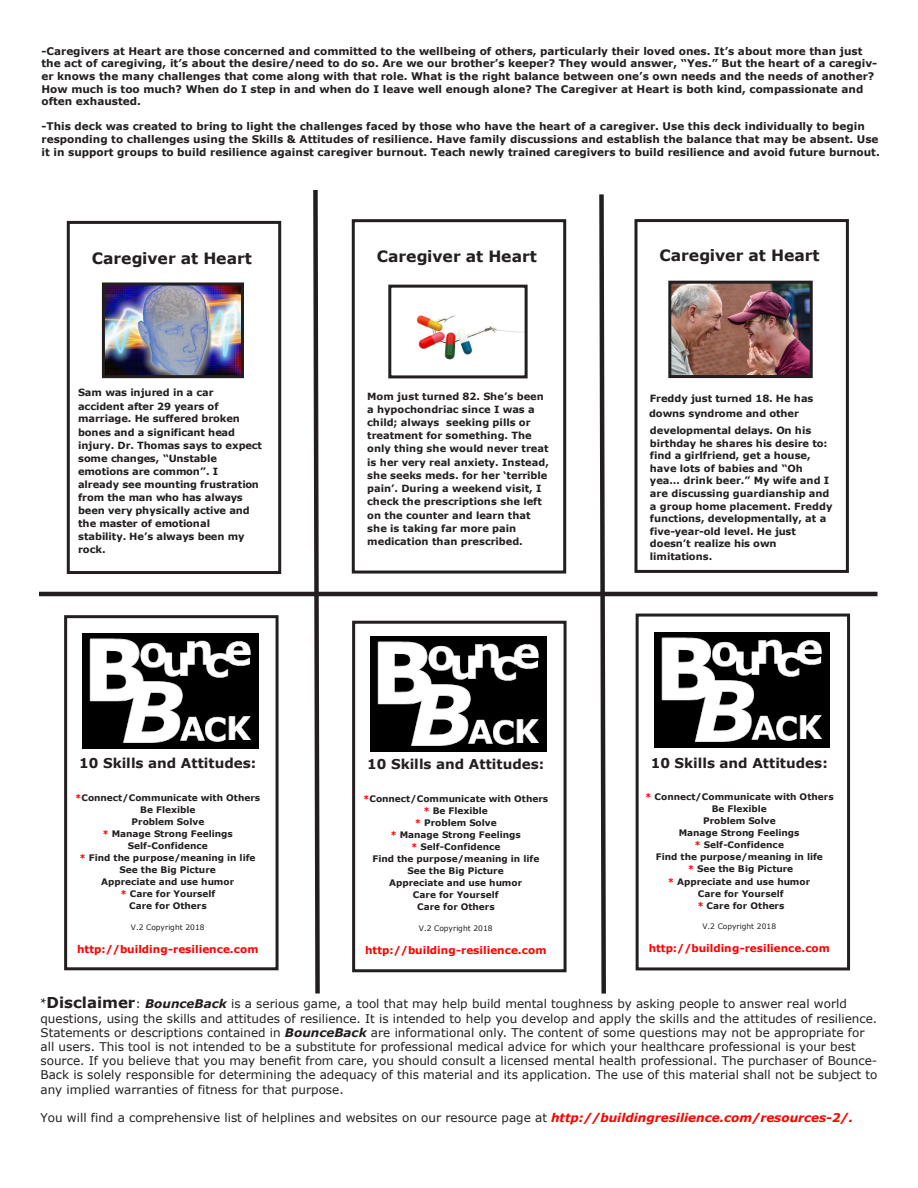
<style>
.page{position:relative;width:918px;height:1188px;background:#fff}
.page>*{position:absolute;margin:0;border:0;box-sizing:border-box;transform-origin:0 0}
.t1{font:700 15.6px "Verdana";color:#231f20}
.t2{font:700 13.5px "Verdana";color:#231f20}
.t3{font:12px/14.1px "Verdana";color:#231f20}
.t4{font:700 10.5px/12.6px "Verdana";color:#231f20}
.t5{font:700 10.5px "Verdana";color:#f00}
.t6{font:700 9.9px/13px "Verdana";color:#231f20}
.t7{font:700 9px/12px "Verdana";color:#231f20;text-align:center}
.t8{font:7.5px "Verdana";letter-spacing:.005em;color:#231f20}
.s1{color:#f00}
.s2{font-family:"Minion Pro";font-weight:700;font-size:15px}
.s3{font-weight:700;font-size:15px}
.s4{font-weight:700;font-style:italic}
.s5{font-weight:700;font-style:italic;color:#f00}
</style>
<div class="page">
<div style="left:67px;top:221px;width:214px;height:353px;border:3px solid #231f20"></div>
<img style="left:106px;top:286px;width:134px;height:88px">
<div style="left:102px;top:282px;width:142px;height:96px;border:3px solid #231f20"></div>
<div style="left:352px;top:219px;width:214px;height:355px;border:3px solid #231f20"></div>
<img style="left:416px;top:315px;width:108px;height:45px">
<div style="left:388px;top:285px;width:140px;height:93px;border:3px solid #231f20"></div>
<div style="left:634px;top:219px;width:215px;height:354px;border:3px solid #231f20"></div>
<img style="left:672px;top:285px;width:137px;height:89px">
<div style="left:668px;top:281px;width:145px;height:97px;border:3px solid #231f20"></div>
<div style="left:64px;top:615px;width:215px;height:355px;border:3px solid #231f20"></div>
<img style="left:83px;top:633px;width:175px;height:115px">
<div style="left:352px;top:621px;width:215px;height:351px;border:3px solid #231f20"></div>
<img style="left:371px;top:637px;width:175px;height:115px">
<div style="left:636px;top:614px;width:214px;height:356px;border:3px solid #231f20"></div>
<img style="left:654px;top:633px;width:176px;height:114px">
<svg style="left:311px;top:190px;width:11px;height:804px"></svg>
<svg style="left:597px;top:194px;width:11px;height:800px"></svg>
<hr style="left:39px;top:592px;width:839px;height:4px;background:#231f20">
<p class="t4" style="left:41px;top:44px;width:837px">-Caregivers at Heart are those concerned and committed to the wellbeing of others, particularly their loved ones. It’s about more than just the act of caregiving, it’s about the desire/need to do so. Are we our brother’s keeper? They would answer, “Yes.” But the heart of a caregiv&shy;er knows the many challenges that come along with that role. What is the right balance between one’s own needs and the needs of another?<br>How much is too much? When do I step in and when do I leave well enough alone? The Caregiver at Heart is both kind, compassionate and often exhausted.</p>
<p class="t4" style="left:41px;top:120px;width:840px">-This deck was created to bring to light the challenges faced by those who have the heart of a caregiver. Use this deck individually to begin responding to challenges using the Skills &amp; Attitudes of resilience. Have family discussions and establish the balance that may be absent. Use it in support groups to build resilience against caregiver burnout. Teach newly trained caregivers to build resilience and avoid future burnout.</p>
<p class="t1" style="left:92px;top:247px;width:162px">Caregiver at Heart</p>
<p class="t6" style="left:78px;top:386px;width:186px">Sam was injured in a car accident after 29 years of marriage. He suffered broken bones and a significant head injury. Dr. Thomas says to expect some changes, “Unstable emotions are common”. I<br>already see mounting frustration from the man who has always been very physically active and the master of emotional<br>stability. He’s always been my rock.</p>
<p class="t2" style="left:79px;top:754px;width:179px">10 Skills and Attitudes:</p>
<p class="t7" style="left:75px;top:792px;width:187px"><span class="s1">*</span>Connect/Communicate with Others<br>Be Flexible<br>Problem Solve<br><span class="s1">*</span> Manage Strong Feelings<br>Self-Confidence<br><span class="s1">*</span> Find the purpose/meaning in life<br>See the Big Picture<br>Appreciate and use humor<br><span class="s1">*</span> Care for Yourself<br>Care for Others</p>
<p class="t8" style="left:131px;top:922px;width:75px">V.2 Copyright 2018</p>
<p class="t5" style="left:77px;top:941px;width:183px">http://building-resilience.com</p>
<p class="t1" style="left:377px;top:245px;width:162px">Caregiver at Heart</p>
<p class="t6" style="left:367px;top:389px;width:183px">Mom just turned 82. She’s been a hypochondriac since I was a child; always seeking pills or treatment for something. The only thing she would never treat is her very real anxiety. Instead, she seeks meds. for her ‘terrible pain’. During a weekend visit, I check the prescriptions she left on the counter and learn that she is taking far more pain medication than prescribed.</p>
<p class="t2" style="left:367px;top:755px;width:179px">10 Skills and Attitudes:</p>
<p class="t7" style="left:363px;top:792px;width:187px"><span class="s1">*</span>Connect/Communicate with Others <span class="s1">*</span> Be Flexible<br><span class="s1">*</span> Problem Solve<br><span class="s1">*</span> Manage Strong Feelings<br><span class="s1">*</span> Self-Confidence<br>Find the purpose/meaning in life<br>See the Big Picture<br>Appreciate and use humor<br>Care for Yourself<br>Care for Others</p>
<p class="t8" style="left:419px;top:923px;width:75px">V.2 Copyright 2018</p>
<p class="t5" style="left:365px;top:942px;width:183px">http://building-resilience.com</p>
<p class="t1" style="left:660px;top:244px;width:162px">Caregiver at Heart</p>
<p class="t6" style="left:649px;top:391px;width:166px;line-height:15px">Freddy just turned 18. He has downs syndrome and other</p>
<p class="t6" style="left:650px;top:424px;width:184px;line-height:12.5px">developmental delays. On his birthday he shares his desire to: find a girlfriend, get a house, have lots of babies and “Oh yea… drink beer.” My wife and I are discussing guardianship and a group home placement. Freddy functions, developmentally, at a five-year-old level. He just doesn’t realize his own limitations.</p>
<p class="t2" style="left:651px;top:753px;width:179px">10 Skills and Attitudes:</p>
<p class="t7" style="left:645px;top:791px;width:190px"><span class="s1">*</span> Connect/Communicate with Others<br>Be Flexible<br>Problem Solve<br>Manage Strong Feelings<br><span class="s1">*</span> Self-Confidence<br>Find the purpose/meaning in life<br><span class="s1">*</span> See the Big Picture<br><span class="s1">*</span> Appreciate and use humor<br>Care for Yourself<br><span class="s1">*</span> Care for Others</p>
<p class="t8" style="left:702px;top:921px;width:75px">V.2 Copyright 2018</p>
<p class="t5" style="left:649px;top:941px;width:183px">http://building-resilience.com</p>
<p class="t3" style="left:40px;top:996px;width:838px;line-height:15.1px"><span class="s2">*</span><span class="s3">Disclaimer</span>: <span class="s4">BounceBack</span> is a serious game, a tool that may help build mental toughness by asking people to answer real world questions, using the skills and attitudes of resilience. It is intended to help you develop and apply the skills and the attitudes of resilience.</p>
<p class="t3" style="left:40px;top:1026px;width:839px">Statements or descriptions contained in <span class="s4">BounceBack</span> are informational only. The content of some questions may not be appropriate for all users. This tool is not intended to be a substitute for professional medical advice for which your healthcare professional is your best source. If you believe that you may benefit from care, you should consult a licensed mental health professional. The purchaser of Bounce-Back is solely responsible for determining the adequacy of this material and its application. The use of this material shall not be subject to any implied warranties of fitness for that purpose.</p>
<p class="t3" style="left:41px;top:1111px;width:814px">You will find a comprehensive list of helplines and websites on our resource page at <span class="s5">http://buildingresilience.com/resources-2/.</span></p>
</div>
